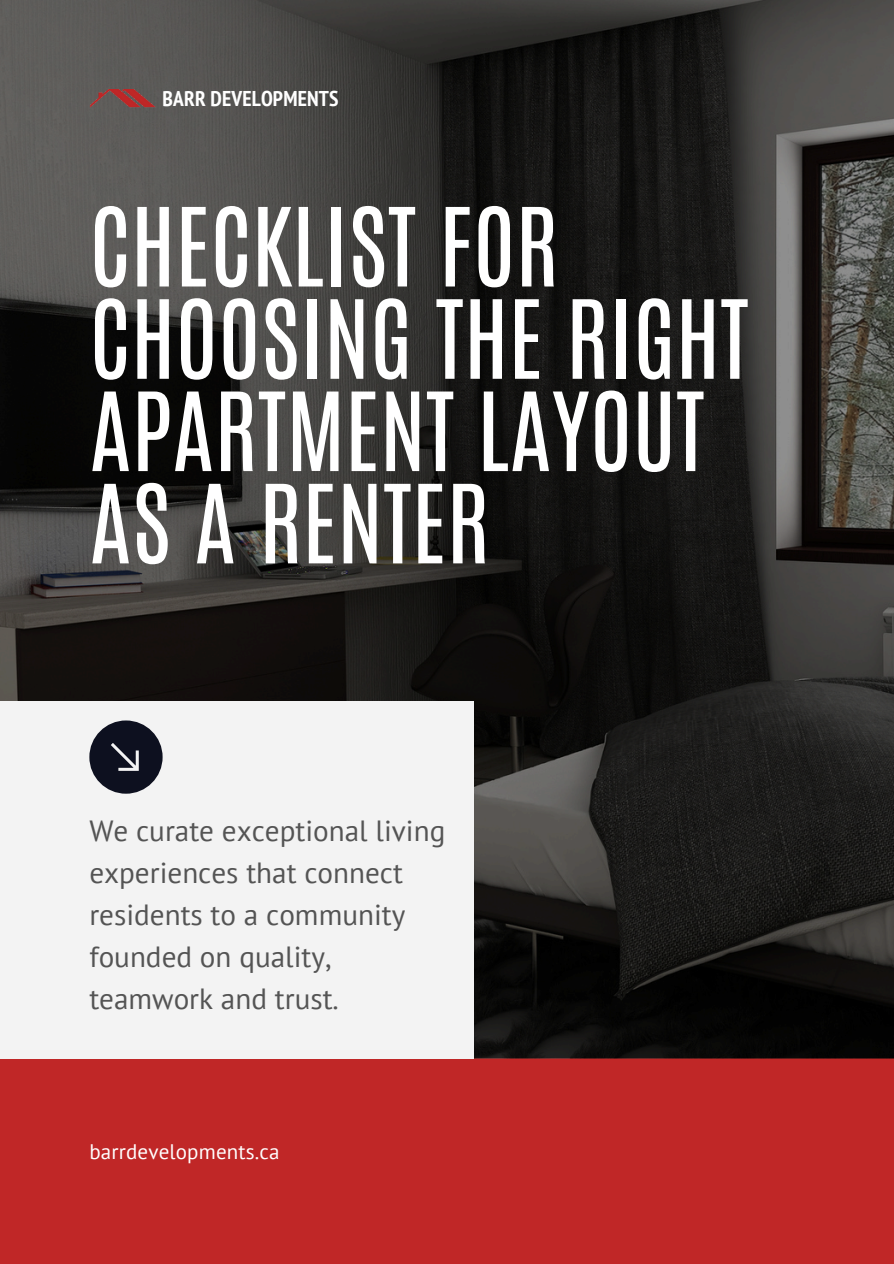
<style>
.page{position:relative;width:894px;height:1264px;background:#fff}
.page>*{position:absolute;margin:0;border:0;box-sizing:border-box;transform-origin:0 0}
.t1{font:92.55px/92.2px "Antonio";color:#fff}
.t2{font:29.1px/42px "PT Sans";color:#545454}
.t3{font:700 condensed 21.3px "PT Sans";letter-spacing:.01em;color:#fff}
.t4{font:21px "PT Sans";letter-spacing:.01em;color:#fff}
</style>
<div class="page">
<div style="left:0;top:0;width:893px;height:1263px;background:#c02727"></div>
<img style="left:0;top:0;width:893px;height:1057px">
<div style="left:0;top:701px;width:473px;height:357px;background:#f3f3f3"></div>
<div style="left:89px;top:720px;width:73px;height:73px;background:#0d101f;border-radius:50%"></div>
<svg style="left:98px;top:729px;width:56px;height:56px"></svg>
<img style="left:89px;top:89px;width:68px;height:18px">
<p class="t3" style="left:162px;top:84px;width:177px">BARR DEVELOPMENTS</p>
<p class="t1" style="left:89px;top:201px;width:661px">CHECKLIST FOR<br>CHOOSING THE RIGHT<br>APARTMENT LAYOUT<br>AS A RENTER</p>
<h3 class="t2" style="left:89px;top:809px;width:357px">We curate exceptional living experiences that connect residents to a community founded on quality, teamwork and trust.</h3>
<h1 class="t4" style="left:89px;top:1137px;width:192px">barrdevelopments.ca</h1>
</div>
